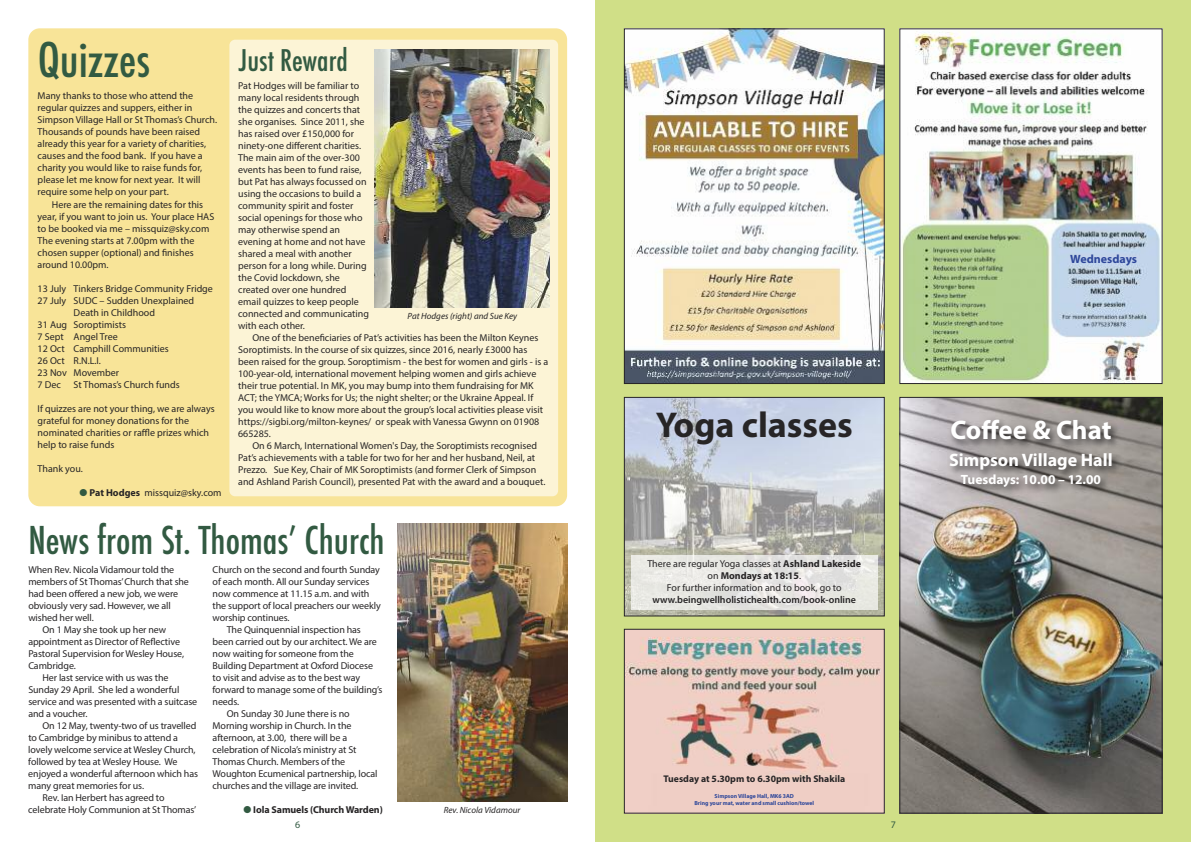
<style>
.page{position:relative;width:1191px;height:842px;background:#fff}
.page>*{position:absolute;margin:0;border:0;box-sizing:border-box;transform-origin:0 0}
.t1{font:500 condensed 46.4px "Futura";color:#325a42}
.t2{font:500 condensed 37.3px "Futura";color:#325a42}
.t3{font:700 36px "Myriad Pro";color:#272526}
.t4{font:500 condensed 29px "Futura";color:#325a42}
.t5{font:700 26.9px "Myriad Pro";color:#fff}
.t6{font:700 18px "Myriad Pro";color:#fff}
.t7{font:700 13.4px "Myriad Pro";color:#fff}
.t8{font:700 12px "Myriad Pro";color:#2e479a}
.t9{font:10px/12px "Myriad Pro";color:#272526}
.t10{font:600 10px "Myriad Pro";color:#272526}
.t11{font:700 10px "Myriad Pro";letter-spacing:-.01em;color:#272526}
.t12{font:10px "Myriad Pro";color:#325a42}
.t13{font:700 9.7px "Myriad Pro";color:#272526}
.t14{font:italic 9px "Myriad Pro";color:#272526}
.t15{font:700 5.8px/7px "Myriad Pro";color:#2e479a;text-align:center}
.s1{color:#325a42}
.s2{font-weight:700}
</style>
<div class="page">
<div style="left:595px;top:0;width:596px;height:842px;background:#d0df87"></div>
<img style="left:901px;top:30px;width:259px;height:352px">
<img style="left:626px;top:30px;width:256px;height:352px">
<div style="left:624px;top:28px;width:260px;height:356px;border:1px solid #272526"></div>
<img style="left:901px;top:399px;width:259px;height:413px">
<div style="left:899px;top:397px;width:263px;height:417px;border:1px solid #272526"></div>
<img style="left:626px;top:631px;width:256px;height:181px">
<div style="left:624px;top:629px;width:260px;height:185px;border:1px solid #272526"></div>
<img style="left:899px;top:411px;width:264px;height:124px">
<img style="left:626px;top:399px;width:256px;height:215px">
<div style="left:624px;top:397px;width:260px;height:219px;border:1px solid #272526"></div>
<div style="left:630px;top:555px;width:247px;height:54px;background:#e7e7e2"></div>
<img style="left:397px;top:524px;width:170px;height:278px">
<div style="left:28px;top:28px;width:539px;height:478px;background:#f8e498;border-radius:11px"></div>
<div style="left:229px;top:40px;width:329px;height:456px;background:#fcf4d6;border-radius:6px"></div>
<img style="left:375px;top:50px;width:174px;height:257px">
<h1 class="t1" style="left:38px;top:30px;width:114px">Quizzes</h1>
<p class="t9" style="left:38px;top:90px;width:181px">Many thanks to those who attend the regular quizzes and suppers, either in Simpson Village Hall or St Thomas’s Church.<br>Thousands of pounds have been raised already this year for a variety of charities, causes and the food bank. If you have a charity you would like to raise funds for, please let me know for next year. It will require some help on your part.</p>
<p class="t9" style="left:38px;top:198px;width:178px;text-indent:14px">Here are the remaining dates for this year, if you want to join us. Your place HAS to be booked via me – missquiz@sky.com The evening starts at 7.00pm with the chosen supper (optional) and finishes around 10.00pm.</p>
<p class="t9" style="left:38px;top:282px;width:177px">13 July Tinkers Bridge Community Fridge</p>
<p class="t9" style="left:38px;top:294px;width:158px">27 July SUDC – Sudden Unexplained</p>
<p class="t9" style="left:74px;top:306px;width:83px">Death in Childhood</p>
<p class="t9" style="left:38px;top:318px;width:90px">31 Aug Soroptimists</p>
<p class="t9" style="left:38px;top:330px;width:82px">7 Sept Angel Tree</p>
<p class="t9" style="left:38px;top:342px;width:133px">12 Oct Camphill Communities</p>
<p class="t9" style="left:38px;top:354px;width:65px">26 Oct R.N.L.I.</p>
<p class="t9" style="left:38px;top:366px;width:83px">23 Nov Movember</p>
<p class="t9" style="left:38px;top:378px;width:25px">7 Dec</p>
<p class="t9" style="left:74px;top:378px;width:108px">St Thomas’s Church funds</p>
<p class="t9" style="left:38px;top:402px;width:178px">If quizzes are not your thing, we are always grateful for money donations for the nominated charities or raffle prizes which help to raise funds</p>
<p class="t9" style="left:38px;top:462px;width:47px">Thank you.</p>
<p class="t9" style="left:80px;top:486px;width:144px"><span class="s1">●</span> <span class="s2">Pat Hodges</span> missquiz@sky.com</p>
<h3 class="t4" style="left:239px;top:42px;width:111px">Just Reward</h3>
<p class="t9" style="left:238px;top:79px;width:132px">Pat Hodges will be familiar to many local residents through the quizzes and concerts that she organises. Since 2011, she has raised over £150,000 for ninety-one different charities.<br>The main aim of the over-300 events has been to fund raise, but Pat has always focussed on using the occasions to build a community spirit and foster social openings for those who may otherwise spend an evening at home and not have shared a meal with another person for a long while. During the Covid lockdown, she created over one hundred email quizzes to keep people connected and communicating with each other.</p>
<p class="t9" style="left:238px;top:331px;width:311px;text-indent:14px">One of the beneficiaries of Pat’s activities has been the Milton Keynes Soroptimists. In the course of six quizzes, since 2016, nearly £3000 has been raised for the group. Soroptimism - the best for women and girls - is a 100-year-old, international movement helping women and girls achieve their true potential. In MK, you may bump into them fundraising for MK ACT; the YMCA; Works for Us; the night shelter; or the Ukraine Appeal. If you would like to know more about the group’s local activities please visit https://sigbi.org/milton-keynes/ or speak with Vanessa Gwynn on 01908<br>665285.</p>
<p class="t9" style="left:238px;top:439px;width:309px;text-indent:14px">On 6 March, International Women's Day, the Soroptimists recognised Pat’s achievements with a table for two for her and her husband, Neil, at Prezzo. Sue Key, Chair of MK Soroptimists (and former Clerk of Simpson and Ashland Parish Council), presented Pat with the award and a bouquet.</p>
<p class="t14" style="left:408px;top:311px;width:111px">Pat Hodges (right) and Sue Key</p>
<h2 class="t2" style="left:28px;top:516px;width:358px">News from St. Thomas’ Church</h2>
<p class="t9" style="left:28px;top:563px;width:147px">When Rev. Nicola Vidamour told the</p>
<p class="t9" style="left:28px;top:575px;width:162px">members of St Thomas’Church that she</p>
<p class="t9" style="left:28px;top:587px;width:151px">had been offered a new job, we were</p>
<p class="t9" style="left:28px;top:599px;width:144px">obviously very sad. However, we all</p>
<p class="t9" style="left:28px;top:611px;width:67px">wished her well.</p>
<p class="t9" style="left:43px;top:623px;width:125px">On 1 May she took up her new</p>
<p class="t9" style="left:28px;top:635px;width:153px">appointment as Director of Reflective</p>
<p class="t9" style="left:28px;top:647px;width:157px">Pastoral Supervision for Wesley House,</p>
<p class="t9" style="left:28px;top:659px;width:49px">Cambridge.</p>
<p class="t9" style="left:43px;top:671px;width:127px">Her last service with us was the</p>
<p class="t9" style="left:28px;top:683px;width:152px">Sunday 29 April. She led a wonderful</p>
<p class="t9" style="left:28px;top:695px;width:170px">service and was presented with a suitcase</p>
<p class="t9" style="left:28px;top:707px;width:61px">and a voucher.</p>
<p class="t9" style="left:42px;top:719px;width:155px">On 12 May, twenty-two of us travelled</p>
<p class="t9" style="left:28px;top:731px;width:151px">to Cambridge by minibus to attend a</p>
<p class="t9" style="left:28px;top:743px;width:169px">lovely welcome service at Wesley Church,</p>
<p class="t9" style="left:28px;top:755px;width:151px">followed by tea at Wesley House. We</p>
<p class="t9" style="left:28px;top:767px;width:171px">enjoyed a wonderful afternoon which has</p>
<p class="t9" style="left:28px;top:779px;width:117px">many great memories for us.</p>
<p class="t9" style="left:42px;top:791px;width:123px">Rev. Ian Herbert has agreed to</p>
<p class="t9" style="left:28px;top:803px;width:169px">celebrate Holy Communion at St Thomas’</p>
<p class="t9" style="left:213px;top:563px;width:169px">Church on the second and fourth Sunday</p>
<p class="t9" style="left:213px;top:575px;width:158px">of each month. All our Sunday services</p>
<p class="t9" style="left:213px;top:587px;width:158px">now commence at 11.15 a.m. and with</p>
<p class="t9" style="left:213px;top:599px;width:170px">the support of local preachers our weekly</p>
<p class="t9" style="left:213px;top:611px;width:79px">worship continues.</p>
<p class="t9" style="left:227px;top:623px;width:136px">The Quinquennial inspection has</p>
<p class="t9" style="left:213px;top:635px;width:166px">been carried out by our architect. We are</p>
<p class="t9" style="left:213px;top:647px;width:143px">now waiting for someone from the</p>
<p class="t9" style="left:213px;top:659px;width:162px">Building Department at Oxford Diocese</p>
<p class="t9" style="left:213px;top:671px;width:149px">to visit and advise as to the best way</p>
<p class="t9" style="left:213px;top:683px;width:171px">forward to manage some of the building’s</p>
<p class="t9" style="left:213px;top:695px;width:28px">needs.</p>
<p class="t9" style="left:227px;top:707px;width:124px">On Sunday 30 June there is no</p>
<p class="t9" style="left:213px;top:719px;width:140px">Morning worship in Church. In the</p>
<p class="t9" style="left:213px;top:731px;width:136px">afternoon, at 3.00, there will be a</p>
<p class="t9" style="left:213px;top:743px;width:145px">celebration of Nicola’s ministry at St</p>
<p class="t9" style="left:213px;top:755px;width:134px">Thomas Church. Members of the</p>
<p class="t9" style="left:213px;top:767px;width:166px">Woughton Ecumenical partnership, local</p>
<p class="t9" style="left:213px;top:779px;width:147px">churches and the village are invited.</p>
<p class="t11" style="left:243px;top:803px;width:141px"><span class="s1">●</span> Iola Samuels (Church Warden)</p>
<p class="t12" style="left:295px;top:819px;width:7px">6</p>
<p class="t14" style="left:444px;top:804px;width:78px">Rev. Nicola Vidamour</p>
<h3 class="t3" style="left:655px;top:401px;width:199px">Yoga classes</h3>
<p class="t9" style="left:647px;top:557px;width:215px;text-align:center">There are regular Yoga classes at <span class="s2">Ashland Lakeside </span>on <span class="s2">Mondays at 18:15</span>.<br>For further information and to book, go to</p>
<p class="t10" style="left:652px;top:593px;width:205px">www.beingwellholistichealth.com/book-online</p>
<p class="t8" style="left:1070px;top:251px;width:68px">Wednesdays</p>
<h3 class="t5" style="left:950px;top:413px;width:163px">Coffee &amp; Chat</h3>
<h3 class="t6" style="left:949px;top:448px;width:165px">Simpson Village Hall</h3>
<h3 class="t7" style="left:961px;top:471px;width:142px">Tuesdays: 10.00 – 12.00</h3>
<p class="t13" style="left:663px;top:772px;width:183px">Tuesday at 5.30pm to 6.30pm with Shakila</p>
<p class="t15" style="left:694px;top:792px;width:121px">Simpson Village Hall, MK6 3AD<br>Bring your mat, water and small cushion/towel</p>
<p class="t12" style="left:890px;top:819px;width:7px">7</p>
</div>
